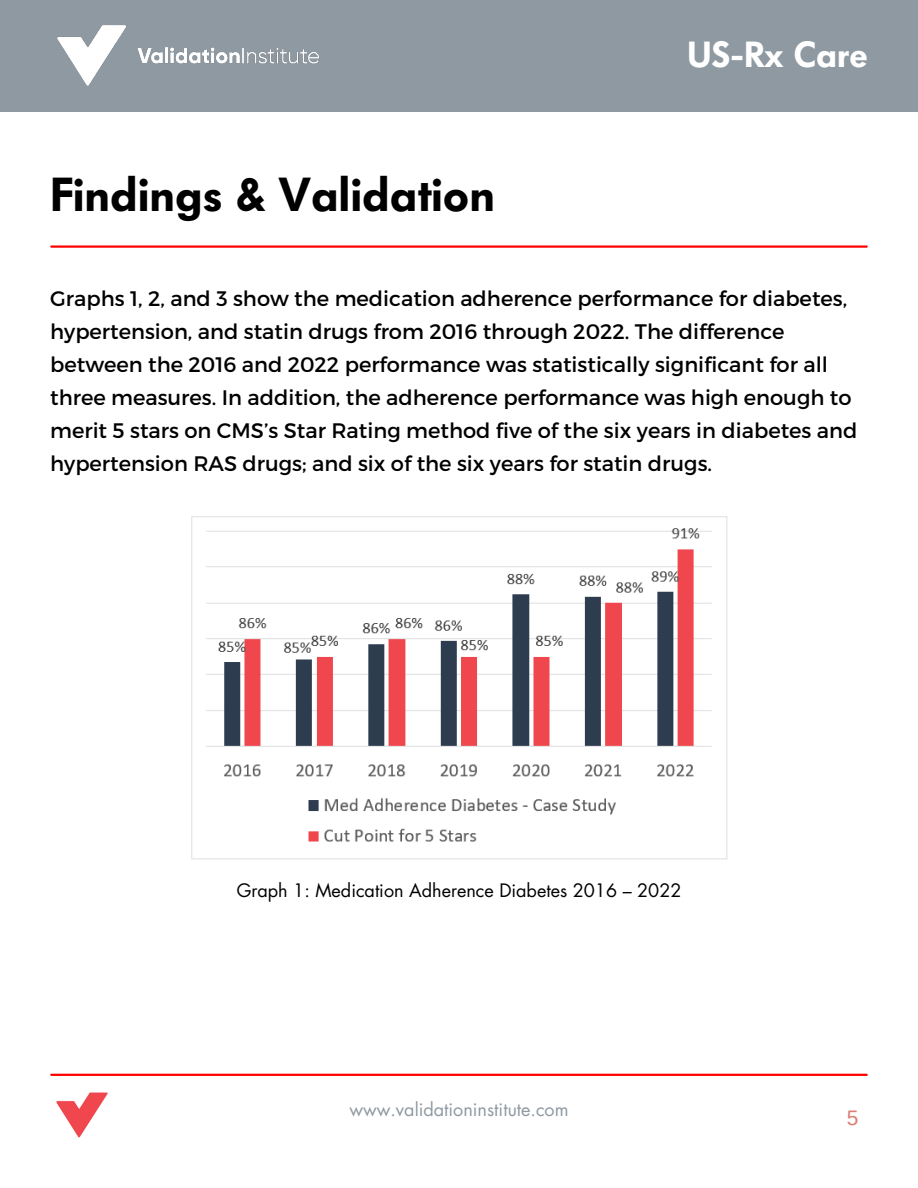
<style>
.page{position:relative;width:918px;height:1188px;background:#fff}
.page>*{position:absolute;margin:0;border:0;box-sizing:border-box;transform-origin:0 0}
.t1{font:600 47.25px "Futura BQ";color:#000}
.t2{font:600 36px "Futura BQ";color:#fff}
.t3{font:21px/33px "Montserrat";color:#000}
.t4{font:21px "Arimo";color:#d97f76}
.t5{font:18px "Futura LT";color:#000}
.t6{font:18px "Futura LT";color:#8e99a2}
</style>
<div class="page">
<div style="left:0;top:0;width:918px;height:112px;background:#8e99a2"></div>
<img style="left:57px;top:25px;width:262px;height:61px">
<hr style="left:51px;top:1074px;width:816px;height:2px;background:#f00">
<img style="left:56px;top:1092px;width:52px;height:46px">
<hr style="left:51px;top:245px;width:816px;height:3px;background:#f00">
<img style="left:191px;top:516px;width:537px;height:344px">
<p class="t1" style="left:50px;top:167px;width:446px">Findings &amp; Validation</p>
<p class="t2" style="left:687px;top:33px;width:182px">US-Rx Care</p>
<h1 class="t3" style="left:50px;top:281px;width:809px">Graphs 1, 2, and 3 show the medication adherence performance for diabetes, hypertension, and statin drugs from 2016 through 2022. The difference between the 2016 and 2022 performance was statistically significant for all three measures. In addition, the adherence performance was high enough to merit 5 stars on CMS’s Star Rating method five of the six years in diabetes and hypertension RAS drugs; and six of the six years for statin drugs.</h1>
<p class="t5" style="left:237px;top:879px;width:446px">Graph 1: Medication Adherence Diabetes 2016 – 2022</p>
<h3 class="t6" style="left:349px;top:1098px;width:221px">www.validationinstitute.com</h3>
<p class="t4" style="left:847px;top:1106px;width:13px">5</p>
</div>
